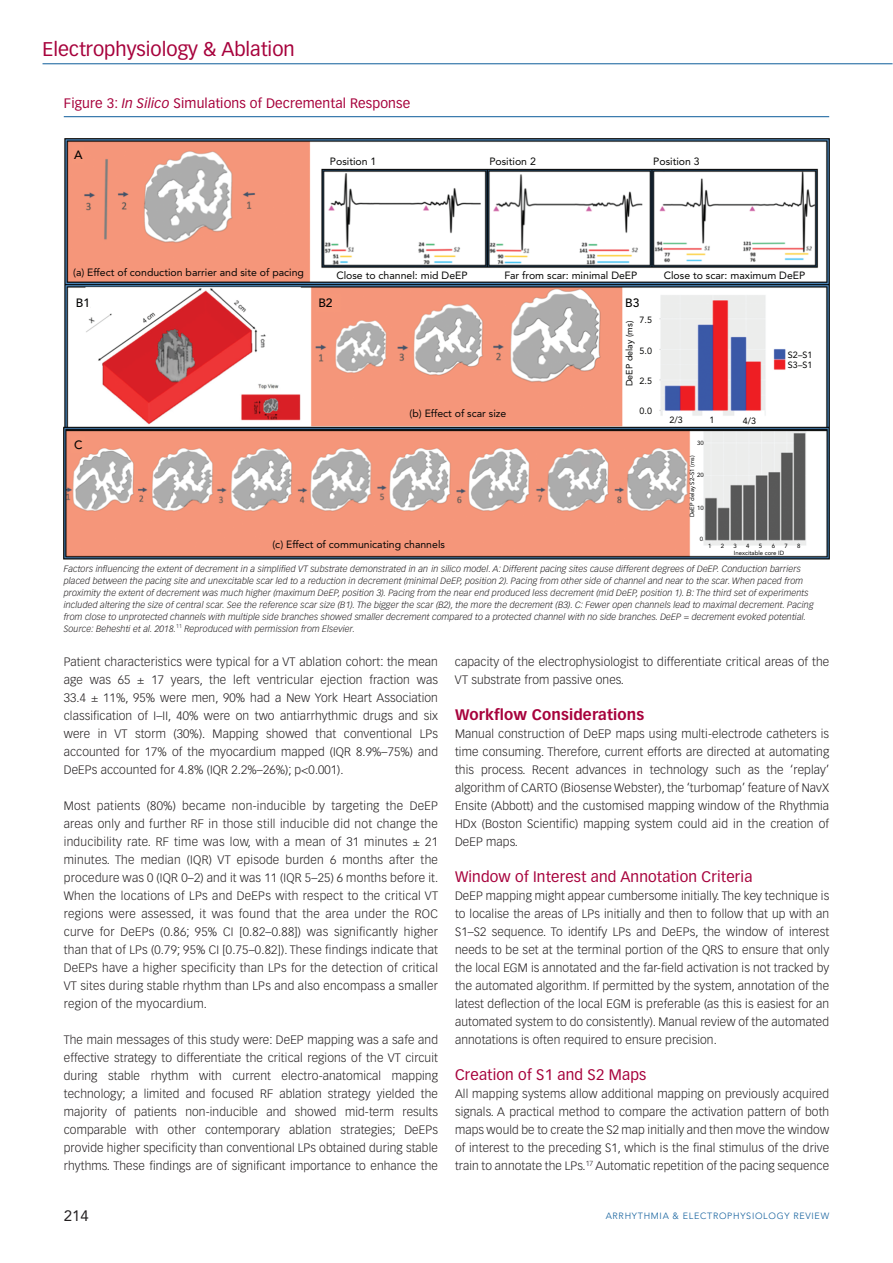
<style>
.page{position:relative;width:893px;height:1263px;background:#fff}
.page>*{position:absolute;margin:0;border:0;box-sizing:border-box;transform-origin:0 0}
.t1{font:19.5px "Vectora LT Std";color:#a7023c}
.t2{font:15px "Vectora LT Std";letter-spacing:.01em;color:#a7023c}
.t3{font:700 15px "Vectora LT Std";letter-spacing:.01em;color:#a7023c}
.t4{font:15px "Avenir LT Std";color:#231f20}
.t5{font:13.5px "Vectora LT Std";letter-spacing:.01em;color:#a7023c}
.t6{font:300 12px/18px "Vectora LT Std";letter-spacing:.01em;color:#231f20;text-align:justify}
.t7{font:500 12px "Avenir LT Std";color:#050504}
.t8{font:10.5px "Avenir LT Std";color:#050504}
.t9{font:italic 300 9px/12px "Vectora LT Std";letter-spacing:.01em;color:#231f20}
.t10{font:9px/10.6px "Avenir LT Std";color:#050504}
.t11{font:300 9px "Avenir LT Std";letter-spacing:.08em;color:#0d5c9a}
.t12{font:6px "Avenir LT Std";color:#050504}
.s1{font-style:italic}
</style>
<div class="page">
<hr style="left:43px;top:64px;width:849px;height:1px;background:#0d5c9a">
<hr style="left:64px;top:116px;width:765px;height:1px;background:#0d5c9a">
<img style="left:64px;top:139px;width:765px;height:421px">
<h1 class="t1" style="left:43px;top:38px;width:254px">Electrophysiology &amp; Ablation</h1>
<p class="t5" style="left:64px;top:95px;width:348px">Figure 3: <span class="s1">In Silico</span> Simulations of Decremental Response</p>
<p class="t7" style="left:74px;top:148px;width:10px">A</p>
<p class="t8" style="left:330px;top:156px;width:48px">Position 1</p>
<p class="t8" style="left:489px;top:156px;width:48px">Position 2</p>
<p class="t8" style="left:653px;top:156px;width:48px">Position 3</p>
<p class="t8" style="left:73px;top:266px;width:232px">(a) Effect of conduction barrier and site of pacing</p>
<p class="t8" style="left:336px;top:269px;width:133px">Close to channel: mid DeEP</p>
<p class="t8" style="left:504px;top:269px;width:135px">Far from scar: minimal DeEP</p>
<p class="t8" style="left:664px;top:269px;width:143px">Close to scar: maximum DeEP</p>
<p class="t7" style="left:76px;top:296px;width:16px">B1</p>
<p class="t7" style="left:318px;top:296px;width:16px">B2</p>
<p class="t7" style="left:625px;top:296px;width:16px">B3</p>
<p class="t7" style="left:74px;top:438px;width:10px">C</p>
<p class="t8" style="left:409px;top:408px;width:98px">(b) Effect of scar size</p>
<p class="t8" style="left:272px;top:538px;width:174px">(c) Effect of communicating channels</p>
<p class="t10" style="left:640px;top:315px;width:14px">7.5</p>
<p class="t10" style="left:640px;top:345px;width:14px">5.0</p>
<p class="t10" style="left:640px;top:376px;width:14px">2.5</p>
<p class="t10" style="left:624px;top:386px;width:67px;rotate:-90deg">DeEP delay (ms)</p>
<p class="t10" style="left:640px;top:406px;width:14px">0.0</p>
<p class="t10" style="left:669px;top:414px;width:15px">2/3</p>
<p class="t10" style="left:709px;top:414px;width:7px">1</p>
<p class="t10" style="left:743px;top:416px;width:15px">4/3</p>
<p class="t12" style="left:697px;top:439px;width:8px">30</p>
<p class="t12" style="left:697px;top:471px;width:8px">20</p>
<p class="t12" style="left:697px;top:504px;width:8px">10</p>
<p class="t12" style="left:700px;top:535px;width:5px">0</p>
<p class="t12" style="left:688px;top:517px;width:63px;rotate:-90deg">DeEP delay S2–S1 (ms)</p>
<p class="t10" style="left:788px;top:349px;width:26px">S2–S1<br>S3–S1</p>
<p class="t12" style="left:708px;top:542px;width:5px">1</p>
<p class="t12" style="left:721px;top:542px;width:5px">2</p>
<p class="t12" style="left:734px;top:542px;width:5px">3</p>
<p class="t12" style="left:746px;top:542px;width:5px">4</p>
<p class="t12" style="left:759px;top:542px;width:5px">5</p>
<p class="t12" style="left:772px;top:542px;width:5px">6</p>
<p class="t12" style="left:784px;top:542px;width:5px">7</p>
<p class="t12" style="left:797px;top:542px;width:5px">8</p>
<p class="t12" style="left:734px;top:549px;width:52px">Inexcitable core ID</p>
<p class="t9" style="left:64px;top:563px;width:751px">Factors influencing the extent of decrement in a simplified VT substrate demonstrated in an in silico model. A: Different pacing sites cause different degrees of DeEP. Conduction barriers placed between the pacing site and unexcitable scar led to a reduction in decrement (minimal DeEP, position 2). Pacing from other side of channel and near to the scar. When paced from proximity the extent of decrement was much higher (maximum DeEP, position 3). Pacing from the near end produced less decrement (mid DeEP, position 1). B: The third set of experiments included altering the size of central scar. See the reference scar size (B1). The bigger the scar (B2), the more the decrement (B3). C: Fewer open channels lead to maximal decrement. Pacing from close to unprotected channels with multiple side branches showed smaller decrement compared to a protected channel with no side branches. DeEP = decrement evoked potential.<br>Source: Beheshti et al. 2018.<sup>11</sup> Reproduced with permission from Elsevier.</p>
<p class="t6" style="left:64px;top:653px;width:376px">Patient characteristics were typical for a VT ablation cohort: the mean age was 65 ± 17 years, the left ventricular ejection fraction was 33.4 ± 11%, 95% were men, 90% had a New York Heart Association classification of I–II, 40% were on two antiarrhythmic drugs and six were in VT storm (30%). Mapping showed that conventional LPs accounted for 17% of the myocardium mapped (IQR 8.9%–75%) and DeEPs accounted for 4.8% (IQR 2.2%–26%); p&lt;0.001).</p>
<p class="t6" style="left:64px;top:797px;width:376px">Most patients (80%) became non-inducible by targeting the DeEP areas only and further RF in those still inducible did not change the inducibility rate. RF time was low, with a mean of 31 minutes ± 21 minutes. The median (IQR) VT episode burden 6 months after the procedure was 0 (IQR 0–2) and it was 11 (IQR 5–25) 6 months before it.<br>When the locations of LPs and DeEPs with respect to the critical VT regions were assessed, it was found that the area under the ROC curve for DeEPs (0.86; 95% CI [0.82–0.88]) was significantly higher than that of LPs (0.79; 95% CI [0.75–0.82]). These findings indicate that DeEPs have a higher specificity than LPs for the detection of critical VT sites during stable rhythm than LPs and also encompass a smaller region of the myocardium.</p>
<p class="t6" style="left:64px;top:1031px;width:376px">The main messages of this study were: DeEP mapping was a safe and effective strategy to differentiate the critical regions of the VT circuit during stable rhythm with current electro-anatomical mapping technology; a limited and focused RF ablation strategy yielded the majority of patients non-inducible and showed mid-term results comparable with other contemporary ablation strategies; DeEPs provide higher specificity than conventional LPs obtained during stable rhythms. These findings are of significant importance to enhance the</p>
<p class="t4" style="left:64px;top:1207px;width:27px">214</p>
<p class="t6" style="left:455px;top:653px;width:376px">capacity of the electrophysiologist to differentiate critical areas of the<br>VT substrate from passive ones.</p>
<p class="t3" style="left:455px;top:706px;width:191px">Workflow Considerations</p>
<p class="t6" style="left:455px;top:725px;width:376px">Manual construction of DeEP maps using multi-electrode catheters is time consuming. Therefore, current efforts are directed at automating this process. Recent advances in technology such as the ‘replay’ algorithm of CARTO (Biosense Webster), the ‘turbomap’ feature of NavX Ensite (Abbott) and the customised mapping window of the Rhythmia HDx (Boston Scientific) mapping system could aid in the creation of DeEP maps.</p>
<p class="t2" style="left:455px;top:868px;width:299px">Window of Interest and Annotation Criteria</p>
<p class="t6" style="left:455px;top:887px;width:376px">DeEP mapping might appear cumbersome initially. The key technique is to localise the areas of LPs initially and then to follow that up with an S1–S2 sequence. To identify LPs and DeEPs, the window of interest needs to be set at the terminal portion of the QRS to ensure that only the local EGM is annotated and the far-field activation is not tracked by the automated algorithm. If permitted by the system, annotation of the latest deflection of the local EGM is preferable (as this is easiest for an automated system to do consistently). Manual review of the automated annotations is often required to ensure precision.</p>
<p class="t2" style="left:455px;top:1066px;width:193px">Creation of S1 and S2 Maps</p>
<p class="t6" style="left:455px;top:1085px;width:376px">All mapping systems allow additional mapping on previously acquired signals. A practical method to compare the activation pattern of both maps would be to create the S2 map initially and then move the window of interest to the preceding S1, which is the final stimulus of the drive train to annotate the LPs.<sup>17</sup> Automatic repetition of the pacing sequence</p>
<p class="t11" style="left:606px;top:1210px;width:225px">ARRHYTHMIA &amp; ELECTROPHYSIOLOGY REVIEW</p>
</div>
